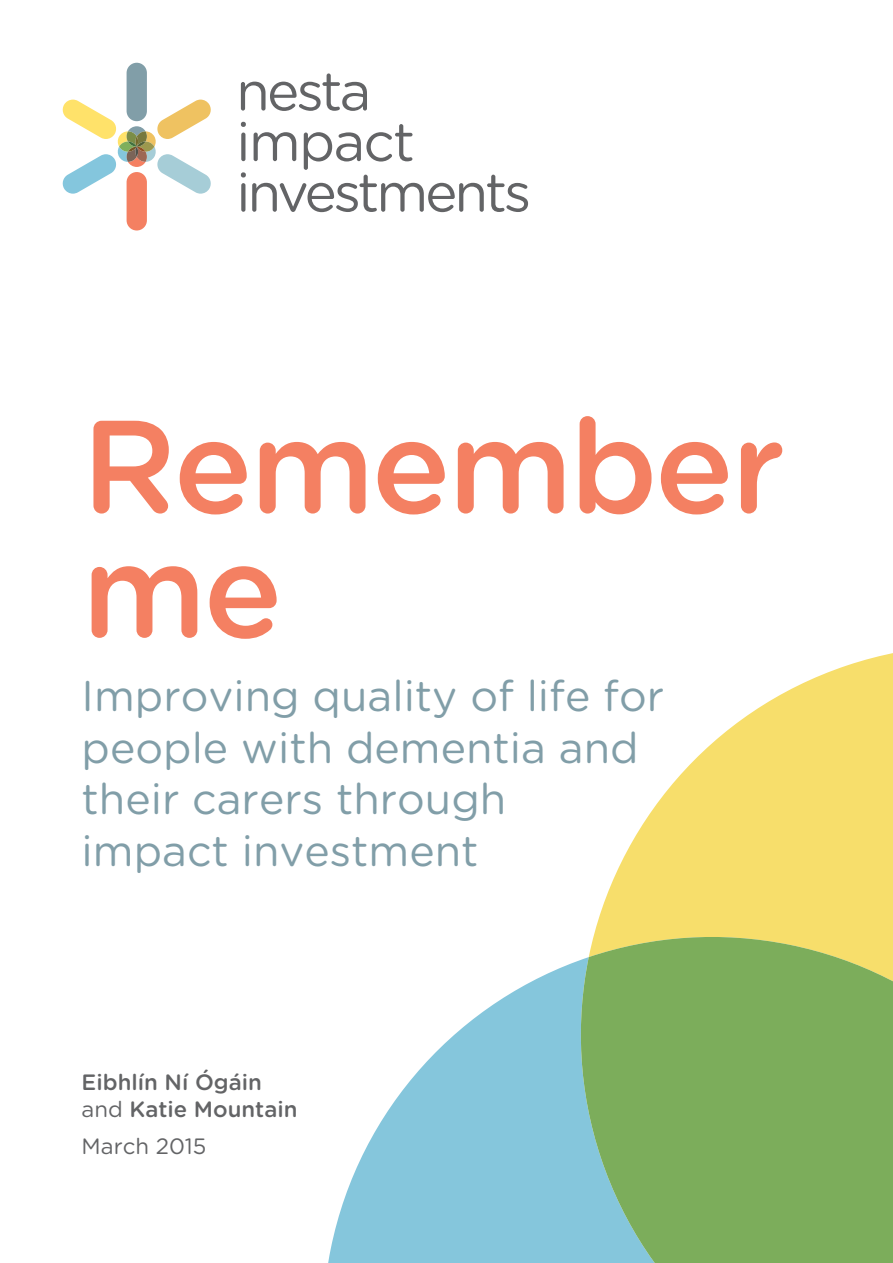
<style>
.page{position:relative;width:893px;height:1263px;background:#fff}
.page>*{position:absolute;margin:0;border:0;box-sizing:border-box;transform-origin:0 0}
.t1{font:500 131.7px/124.4px "Gotham Rounded";letter-spacing:-.025em;color:#f48062}
.t2{font:42.9px/51.4px "Gotham Rounded";color:#819ea8}
.t3{font:500 22.2px/26.7px "Gotham Rounded";color:#636466}
.t4{font:22.2px "Gotham Rounded";color:#636466}
.s1{font-weight:400}
</style>
<div class="page">
<svg style="left:241px;top:122px;width:287px;height:90px"></svg>
<svg style="left:241px;top:73px;width:126px;height:38px"></svg>
<div style="left:127px;top:63px;width:20px;height:58px;background:#819ea8;border-radius:10px"></div>
<div style="left:127px;top:172px;width:20px;height:58px;background:#f48062;border-radius:10px"></div>
<svg style="left:62px;top:100px;width:149px;height:94px"></svg>
<svg style="left:595px;top:653px;width:298px;height:278px;fill:#f7de6b"></svg>
<svg style="left:328px;top:962px;width:247px;height:301px;fill:#85c6dc"></svg>
<svg style="left:575px;top:931px;width:318px;height:332px;background:#83b165"></svg>
<h1 class="t1" style="left:82px;top:399px;width:705px">Remember me</h1>
<p class="t2" style="left:82px;top:668px;width:584px">Improving quality of life for people with dementia and their carers through impact investment</p>
<p class="t3" style="left:82px;top:1068px;width:217px">Eibhlín Ní Ógáin <span class="s1">and</span> Katie Mountain</p>
<p class="t4" style="left:82px;top:1131px;width:126px">March 2015</p>
</div>
